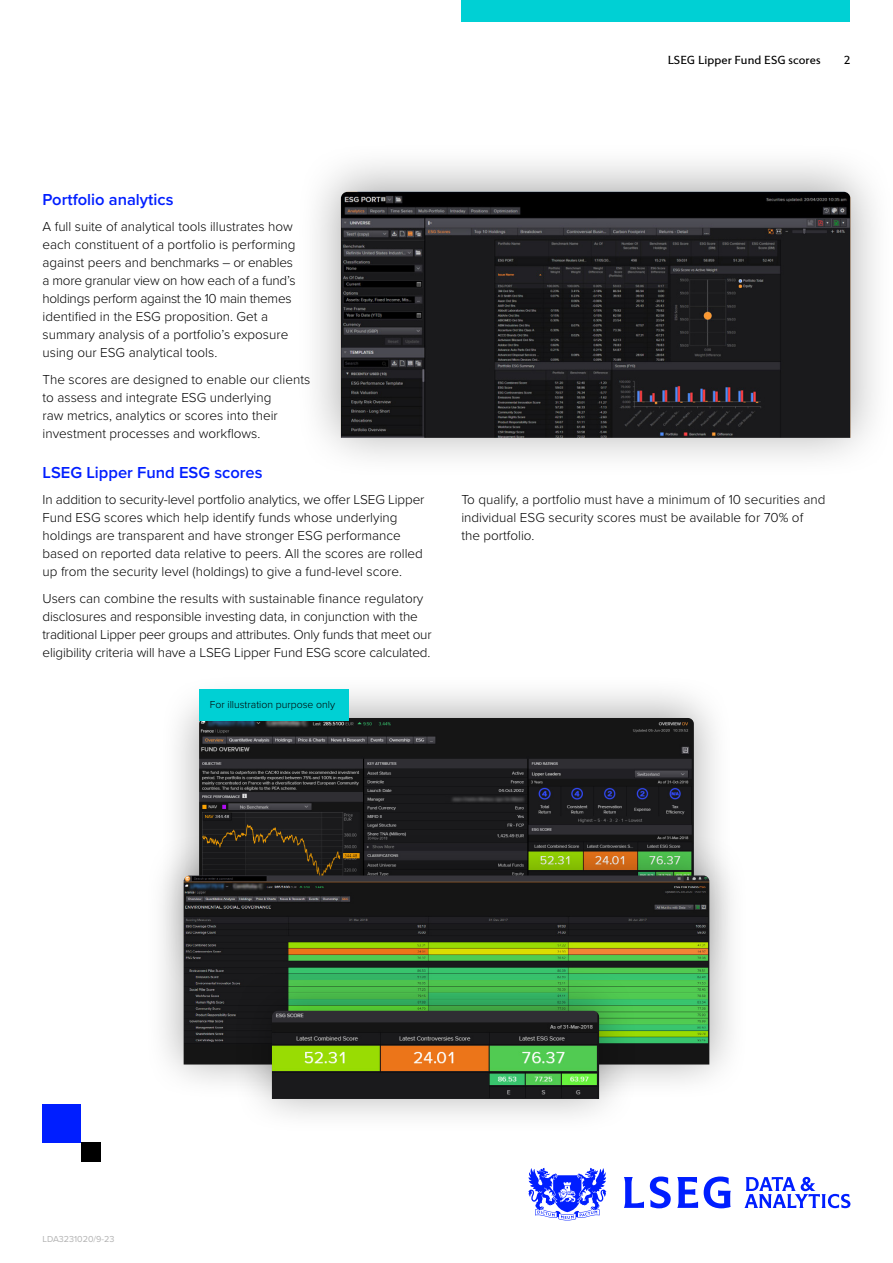
<style>
.page{position:relative;width:893px;height:1263px;background:#fff}
.page>*{position:absolute;margin:0;border:0;box-sizing:border-box;transform-origin:0 0}
.t1{font:600 16.5px "Proxima Nova";color:#001eff}
.t2{font:300 13.5px/18px "Proxima Nova";color:#000}
.t3{font:12px "LSEG Motto";letter-spacing:.01em;color:#000}
.t4{font:300 10.5px "Proxima Nova";color:#000}
.t5{font:9px "Proxima Nova";color:#b2b2b2}
</style>
<div class="page">
<div style="left:461px;top:0;width:389px;height:22px;background:#00d0d4"></div>
<div style="left:43px;top:1104px;width:38px;height:39px;background:#001eff"></div>
<div style="left:81px;top:1143px;width:19px;height:19px;background:#000"></div>
<svg style="left:528px;top:1168px;width:203px;height:53px"></svg>
<svg style="left:744px;top:1177px;width:106px;height:31px"></svg>
<div style="left:295px;top:142px;width:598px;height:337px;background:#000;opacity:.35"></div>
<img style="left:341px;top:192px;width:509px;height:246px">
<div style="left:160px;top:674px;width:573px;height:323px;background:#000;opacity:.35"></div>
<img style="left:199px;top:718px;width:495px;height:114px">
<div style="left:144px;top:832px;width:605px;height:268px;background:#000;opacity:.35"></div>
<img style="left:184px;top:875px;width:525px;height:189px">
<div style="left:233px;top:967px;width:406px;height:168px;background:#000;opacity:.35"></div>
<img style="left:272px;top:1011px;width:327px;height:88px">
<div style="left:199px;top:689px;width:150px;height:31px;background:#00d0d4"></div>
<p class="t3" style="left:668px;top:53px;width:154px">LSEG Lipper Fund ESG scores</p>
<p class="t3" style="left:844px;top:53px;width:7px">2</p>
<p class="t1" style="left:43px;top:187px;width:132px">Portfolio analytics</p>
<p class="t2" style="left:43px;top:217px;width:255px">A full suite of analytical tools illustrates how each constituent of a portfolio is performing against peers and benchmarks – or enables a more granular view on how each of a fund’s holdings perform against the 10 main themes identified in the ESG proposition. Get a summary analysis of a portfolio’s exposure using our ESG analytical tools.</p>
<p class="t2" style="left:43px;top:370px;width:269px">The scores are designed to enable our clients to assess and integrate ESG underlying<br>raw metrics, analytics or scores into their investment processes and workflows.</p>
<p class="t1" style="left:43px;top:460px;width:222px">LSEG Lipper Fund ESG scores</p>
<p class="t2" style="left:43px;top:490px;width:383px">In addition to security-level portfolio analytics, we offer LSEG Lipper Fund ESG scores which help identify funds whose underlying holdings are transparent and have stronger ESG performance based on reported data relative to peers. All the scores are rolled up from the security level (holdings) to give a fund-level score.</p>
<p class="t2" style="left:43px;top:589px;width:391px">Users can combine the results with sustainable finance regulatory disclosures and responsible investing data, in conjunction with the traditional Lipper peer groups and attributes. Only funds that meet our eligibility criteria will have a LSEG Lipper Fund ESG score calculated.</p>
<p class="t4" style="left:210px;top:697px;width:127px">For illustration purpose only</p>
<p class="t2" style="left:461px;top:490px;width:366px">To qualify, a portfolio must have a minimum of 10 securities and individual ESG security scores must be available for 70% of<br>the portfolio.</p>
<p class="t5" style="left:43px;top:1232px;width:74px">LDA3231020/9-23</p>
</div>
